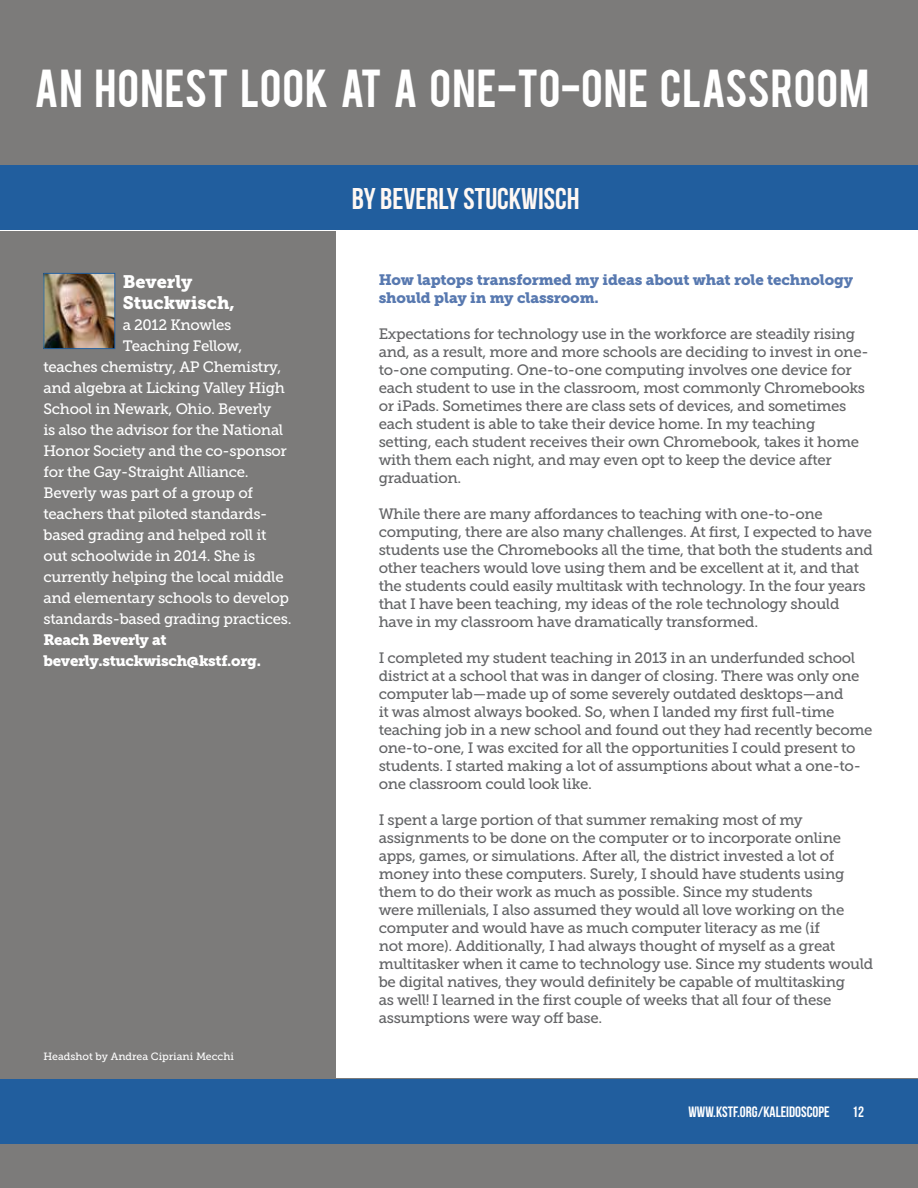
<style>
.page{position:relative;width:918px;height:1188px;background:#fff}
.page>*{position:absolute;margin:0;border:0;box-sizing:border-box;transform-origin:0 0}
.t1{font:42px "Bebas";letter-spacing:.02em;color:#fff}
.t2{font:30px "Bebas Neue";color:#fff8f3}
.t3{font:18px/21px "Museo Slab 900";color:#fff}
.t4{font:15px/18px "Museo Slab 500";letter-spacing:-.02em;color:#636466}
.t5{font:15px "Museo Slab 500";letter-spacing:-.02em;color:#fff}
.t6{font:15px/18px "Museo Slab 900";letter-spacing:-.01em;color:#5879b0}
.t7{font:15px/21px "Museo Slab 900";letter-spacing:-.02em;color:#fff}
.t8{font:15px "Bebas Neue";color:#fff}
.t9{font:10.5px "Museo Slab 500";color:#fff}
</style>
<div class="page">
<div style="left:0;top:1078px;width:918px;height:110px;background:#7c7b7a"></div>
<div style="left:0;top:1079px;width:918px;height:65px;background:#215e9e"></div>
<div style="left:0;top:231px;width:335px;height:847px;background:#7c7b7a"></div>
<img style="left:46px;top:275px;width:67px;height:72px">
<div style="left:44px;top:273px;width:71px;height:76px;border:1px solid #215e9e"></div>
<div style="left:0;top:0;width:918px;height:186px;background:#7c7b7a"></div>
<div style="left:0;top:166px;width:918px;height:64px;background:#215e9e"></div>
<h1 class="t1" style="left:35px;top:58px;width:836px">AN HONEST LOOK AT A ONE-TO-ONE CLASSROOM</h1>
<p class="t3" style="left:123px;top:271px;width:114px">Beverly<br>Stuckwisch,</p>
<p class="t5" style="left:123px;top:316px;width:110px">a 2012 Knowles</p>
<p class="t5" style="left:123px;top:337px;width:121px">Teaching Fellow,</p>
<p class="t5" style="left:44px;top:358px;width:239px">teaches chemistry, AP Chemistry,</p>
<p class="t5" style="left:44px;top:379px;width:243px">and algebra at Licking Valley High</p>
<p class="t5" style="left:44px;top:400px;width:229px">School in Newark, Ohio. Beverly</p>
<p class="t5" style="left:44px;top:421px;width:241px">is also the advisor for the National</p>
<p class="t5" style="left:44px;top:442px;width:245px">Honor Society and the co-sponsor</p>
<p class="t5" style="left:44px;top:463px;width:207px">for the Gay-Straight Alliance.</p>
<p class="t5" style="left:44px;top:484px;width:211px">Beverly was part of a group of</p>
<p class="t5" style="left:44px;top:505px;width:225px">teachers that piloted standards-</p>
<p class="t5" style="left:44px;top:526px;width:225px">based grading and helped roll it</p>
<p class="t5" style="left:44px;top:547px;width:213px">out schoolwide in 2014. She is</p>
<p class="t5" style="left:44px;top:568px;width:242px">currently helping the local middle</p>
<p class="t5" style="left:44px;top:589px;width:247px">and elementary schools to develop</p>
<p class="t5" style="left:44px;top:610px;width:250px">standards-based grading practices.</p>
<p class="t7" style="left:44px;top:629px;width:219px">Reach Beverly at beverly.stuckwisch@kstf.org.</p>
<p class="t9" style="left:44px;top:1051px;width:192px">Headshot by Andrea Cipriani Mecchi</p>
<h2 class="t2" style="left:352px;top:182px;width:229px">BY BEVERLY STUCKWISCH</h2>
<p class="t6" style="left:379px;top:271px;width:476px">How laptops transformed my ideas about what role technology should play in my classroom.</p>
<p class="t4" style="left:379px;top:325px;width:491px">Expectations for technology use in the workforce are steadily rising and, as a result, more and more schools are deciding to invest in one&shy;to-one computing. One-to-one computing involves one device for each student to use in the classroom, most commonly Chromebooks or iPads. Sometimes there are class sets of devices, and sometimes each student is able to take their device home. In my teaching setting, each student receives their own Chromebook, takes it home with them each night, and may even opt to keep the device after graduation.</p>
<p class="t4" style="left:379px;top:505px;width:496px">While there are many affordances to teaching with one-to-one computing, there are also many challenges. At first, I expected to have students use the Chromebooks all the time, that both the students and other teachers would love using them and be excellent at it, and that the students could easily multitask with technology. In the four years that I have been teaching, my ideas of the role technology should have in my classroom have dramatically transformed.</p>
<p class="t4" style="left:379px;top:649px;width:495px">I completed my student teaching in 2013 in an underfunded school district at a school that was in danger of closing. There was only one computer lab—made up of some severely outdated desktops—and<br>it was almost always booked. So, when I landed my first full-time teaching job in a new school and found out they had recently become one-to-one, I was excited for all the opportunities I could present to students. I started making a lot of assumptions about what a one-to&shy;one classroom could look like.</p>
<p class="t4" style="left:379px;top:811px;width:496px">I spent a large portion of that summer remaking most of my assignments to be done on the computer or to incorporate online apps, games, or simulations. After all, the district invested a lot of money into these computers. Surely, I should have students using them to do their work as much as possible. Since my students<br>were millenials, I also assumed they would all love working on the computer and would have as much computer literacy as me (if<br>not more). Additionally, I had always thought of myself as a great multitasker when it came to technology use. Since my students would be digital natives, they would definitely be capable of multitasking<br>as well! I learned in the first couple of weeks that all four of these assumptions were way off base.</p>
<p class="t8" style="left:688px;top:1104px;width:143px">WWW.KSTF.ORG/KALEIDOSCOPE</p>
<p class="t8" style="left:852px;top:1104px;width:13px">12</p>
</div>
